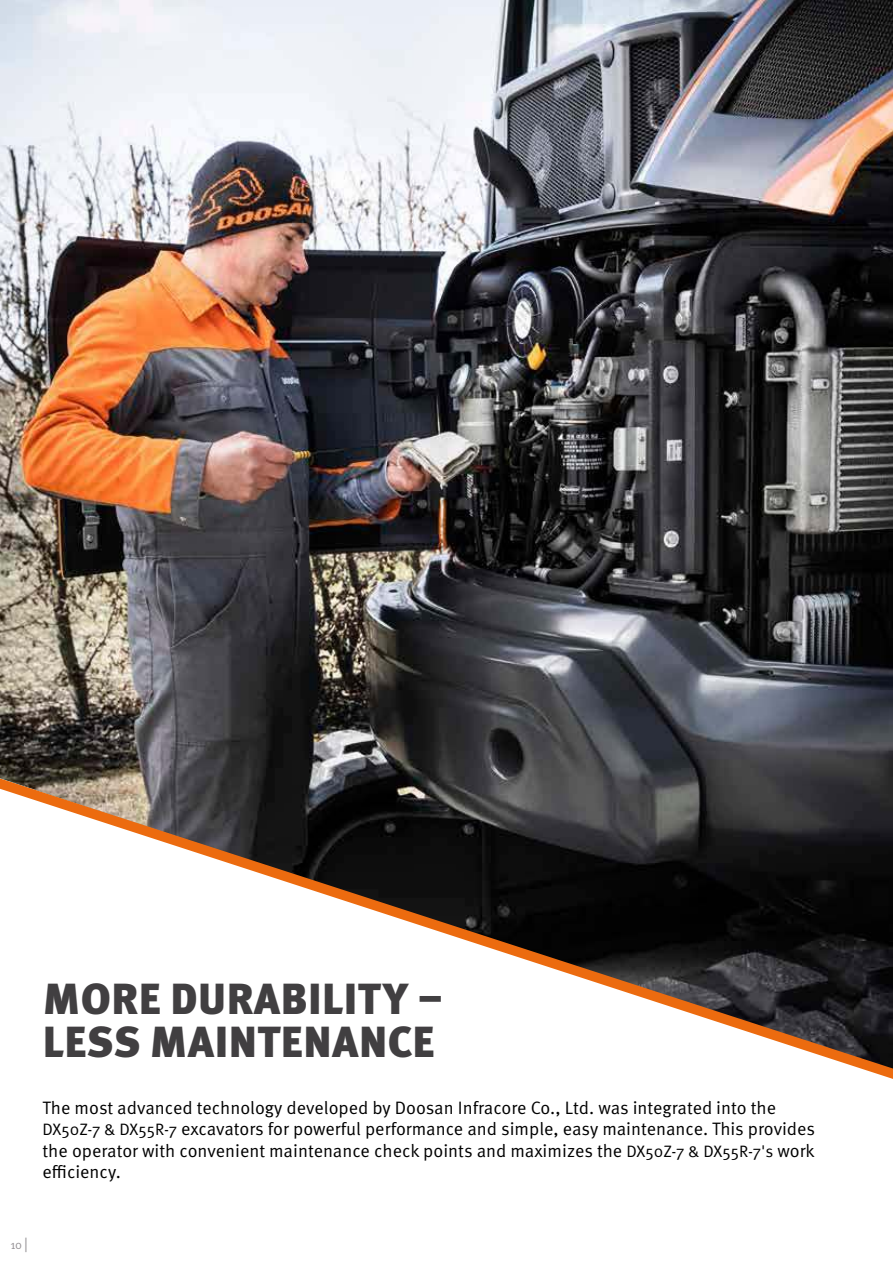
<style>
.page{position:relative;width:893px;height:1263px;background:#fff}
.page>*{position:absolute;margin:0;border:0;box-sizing:border-box;transform-origin:0 0}
.t1{font:900 43.5px/43.5px "Meta Pro";letter-spacing:.01em;color:#413f41}
.t2{font:18px/21.6px "Meta Pro Norm";color:#000}
.t3{font:12px "Meta Pro Norm";color:#969296}
.s1{font-size:16.5px}
.s2{font-size:15px}
</style>
<div class="page">
<img style="left:0;top:0;width:893px;height:778px">
<svg style="left:0;top:778px;width:893px;height:301px"></svg>
<h1 class="t1" style="left:43px;top:980px;width:402px">MORE DURABILITY –<br>LESS MAINTENANCE</h1>
<p class="t2" style="left:43px;top:1098px;width:774px">The most advanced technology developed by Doosan Infracore Co., Ltd. was integrated into the <span class="s1">DX50Z-7 &amp; DX55R-7</span> excavators for powerful performance and simple, easy maintenance. This provides the operator with convenient maintenance check points and maximizes the <span class="s1">DX50Z-7 &amp; DX55R-7's</span> work efficiency.</p>
<p class="t3" style="left:10px;top:1239px;width:19px">10 <span class="s2">|</span></p>
</div>
